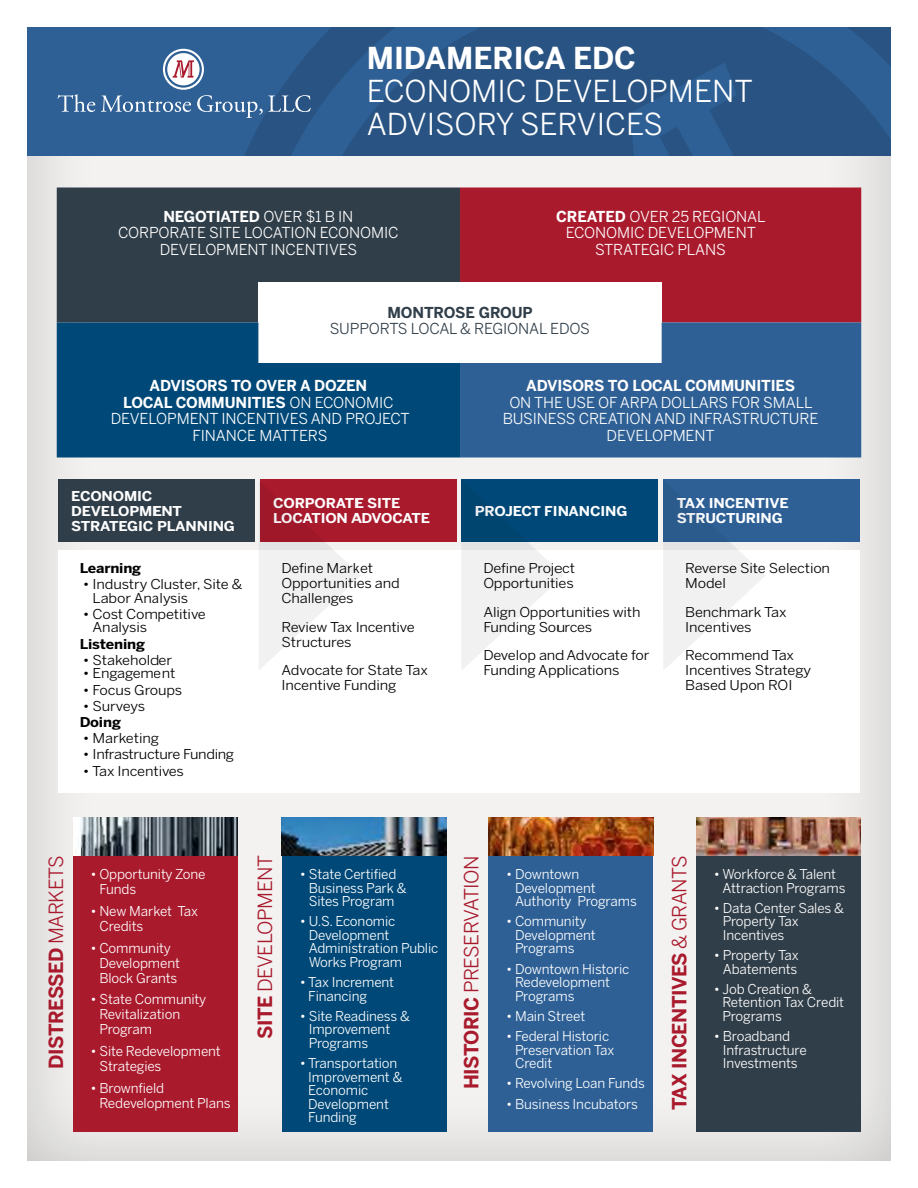
<style>
.page{position:relative;width:918px;height:1188px;background:#fff}
.page>*{position:absolute;margin:0;border:0;box-sizing:border-box;transform-origin:0 0}
.t1{font:30px/33px "Benton Sans";color:#fff}
.t2{font:700 30px "Benton Sans";color:#fff}
.t3{font:700 19.5px "Benton Sans";letter-spacing:-.025em;color:#a91a2d}
.t4{font:19.5px "Benton Sans";letter-spacing:-.025em;color:#a91a2d}
.t5{font:15px/16.5px "Benton Sans";letter-spacing:-.01em;color:#fff;text-align:center}
.t6{font:15px "Benton Sans";letter-spacing:-.01em;color:#303e49}
.t7{font:700 15px "Benton Sans";letter-spacing:-.01em;color:#fff}
.t8{font:700 15px "Benton Sans";letter-spacing:-.01em;color:#303e49}
.t9{font:13.5px/13.5px "Benton Sans";letter-spacing:-.01em;color:#fff}
.t10{font:13.5px/15px "Benton Sans";letter-spacing:-.01em;color:#000;scale:1.08 1}
.t11{font:700 13.5px/15px "Benton Sans";letter-spacing:-.01em;color:#fff;scale:1.08 1}
.t12{font:700 13.5px "Benton Sans";letter-spacing:-.01em;color:#000;scale:1.08 1}
.s1{font-weight:700}
.s2{font-weight:400}
</style>
<div class="page">
<div style="left:15px;top:26px;width:889px;height:1145px;background:#000;opacity:.2"></div>
<div style="left:27px;top:27px;width:864px;height:128px;background:#2e6095"></div>
<svg style="left:162px;top:27px;width:729px;height:128px"></svg>
<svg style="left:423px;top:62px;width:452px;height:93px"></svg>
<div style="left:58px;top:480px;width:197px;height:62px;background:#303e49"></div>
<div style="left:260px;top:550px;width:203px;height:243px;background:#fff"></div>
<div style="left:58px;top:550px;width:203px;height:243px;background:#fff"></div>
<div style="left:260px;top:480px;width:197px;height:62px;background:#a91a2d"></div>
<svg style="left:259px;top:480px;width:102px;height:190px"></svg>
<div style="left:461px;top:550px;width:204px;height:243px;background:#fff"></div>
<div style="left:461px;top:480px;width:197px;height:62px;background:#004877"></div>
<svg style="left:461px;top:542px;width:103px;height:127px"></svg>
<div style="left:663px;top:550px;width:197px;height:243px;background:#fff"></div>
<div style="left:663px;top:480px;width:197px;height:62px;background:#2e6095"></div>
<svg style="left:663px;top:542px;width:103px;height:128px"></svg>
<div style="left:57px;top:188px;width:403px;height:134px;background:#303e49"></div>
<div style="left:460px;top:188px;width:401px;height:134px;background:#a91a2d"></div>
<div style="left:258px;top:282px;width:404px;height:81px;background:#fff"></div>
<svg style="left:57px;top:322px;width:403px;height:136px;background:#26638b"></svg>
<svg style="left:460px;top:322px;width:401px;height:136px;fill:#2e6095"></svg>
<div style="left:73px;top:856px;width:165px;height:276px;background:#a91a2d"></div>
<img style="left:73px;top:817px;width:165px;height:39px">
<div style="left:282px;top:856px;width:165px;height:276px;background:#004877"></div>
<img style="left:282px;top:817px;width:165px;height:39px">
<div style="left:488px;top:856px;width:165px;height:276px;background:#2e6095"></div>
<img style="left:488px;top:817px;width:165px;height:39px">
<div style="left:696px;top:856px;width:165px;height:276px;background:#303e49"></div>
<img style="left:696px;top:817px;width:165px;height:39px">
<svg style="left:58px;top:94px;width:37px;height:18px"></svg>
<svg style="left:101px;top:95px;width:90px;height:17px"></svg>
<svg style="left:197px;top:95px;width:114px;height:23px"></svg>
<div style="left:167px;top:53px;width:33px;height:32px;background:#fff;border-radius:50%"></div>
<div style="left:163px;top:49px;width:41px;height:41px;border:2px solid #fff;border-radius:50%"></div>
<svg style="left:173px;top:60px;width:21px;height:18px"></svg>
<h1 class="t2" style="left:367px;top:40px;width:271px">MIDAMERICA EDC</h1>
<h1 class="t1" style="left:367px;top:74px;width:388px">ECONOMIC DEVELOPMENT<br>ADVISORY SERVICES</h1>
<p class="t5" style="left:118px;top:208px;width:282px"><span class="s1">NEGOTIATED</span> OVER $1 B IN<br>CORPORATE SITE LOCATION ECONOMIC<br>DEVELOPMENT INCENTIVES</p>
<p class="t5" style="left:556px;top:208px;width:211px"><span class="s1">CREATED</span> OVER 25 REGIONAL<br>ECONOMIC DEVELOPMENT<br>STRATEGIC PLANS</p>
<p class="t8" style="left:388px;top:303px;width:147px">MONTROSE GROUP</p>
<p class="t6" style="left:330px;top:320px;width:262px">SUPPORTS LOCAL &amp; REGIONAL EDOS</p>
<p class="t5" style="left:111px;top:377px;width:301px"><span class="s1">ADVISORS TO OVER A DOZEN<br>LOCAL COMMUNITIES</span> ON ECONOMIC<br>DEVELOPMENT INCENTIVES AND PROJECT<br>FINANCE MATTERS</p>
<p class="t7" style="left:526px;top:377px;width:270px">ADVISORS TO LOCAL COMMUNITIES</p>
<p class="t5" style="left:503px;top:394px;width:317px">ON THE USE OF ARPA DOLLARS FOR SMALL<br>BUSINESS CREATION AND INFRASTRUCTURE<br>DEVELOPMENT</p>
<p class="t11" style="left:71px;top:488px;width:153px">ECONOMIC<br>DEVELOPMENT<br>STRATEGIC PLANNING</p>
<p class="t12" style="left:80px;top:560px;width:59px">Learning</p>
<p class="t10" style="left:93px;top:577px;width:140px;line-height:13.5px;text-indent:-10px">• Industry Cluster, Site &amp;<br>Labor Analysis</p>
<p class="t10" style="left:93px;top:607px;width:106px;line-height:13.5px;text-indent:-10px">• Cost Competitive<br>Analysis</p>
<p class="t12" style="left:80px;top:636px;width:62px">Listening</p>
<p class="t10" style="left:83px;top:652px;width:84px">• Stakeholder</p>
<p class="t10" style="left:83px;top:666px;width:87px">• Engagement</p>
<p class="t10" style="left:83px;top:682px;width:94px">• Focus Groups</p>
<p class="t10" style="left:83px;top:698px;width:59px">• Surveys</p>
<p class="t12" style="left:80px;top:714px;width:40px">Doing</p>
<p class="t10" style="left:83px;top:731px;width:72px">• Marketing</p>
<p class="t10" style="left:83px;top:747px;width:142px">• Infrastructure Funding</p>
<p class="t10" style="left:83px;top:763px;width:95px">• Tax Incentives</p>
<p class="t11" style="left:273px;top:496px;width:147px">CORPORATE SITE<br>LOCATION ADVOCATE</p>
<p class="t10" style="left:282px;top:560px;width:111px">Define Market<br>Opportunities and<br>Challenges</p>
<p class="t10" style="left:282px;top:619px;width:125px">Review Tax Incentive<br>Structures</p>
<p class="t10" style="left:282px;top:662px;width:137px">Advocate for State Tax<br>Incentive Funding</p>
<p class="t11" style="left:475px;top:503px;width:143px">PROJECT FINANCING</p>
<p class="t10" style="left:483px;top:560px;width:86px">Define Project<br>Opportunities</p>
<p class="t10" style="left:483px;top:604px;width:147px">Align Opportunities with<br>Funding Sources</p>
<p class="t10" style="left:483px;top:647px;width:155px">Develop and Advocate for<br>Funding Applications</p>
<p class="t11" style="left:677px;top:496px;width:105px">TAX INCENTIVE<br>STRUCTURING</p>
<p class="t10" style="left:685px;top:560px;width:136px">Reverse Site Selection<br>Model</p>
<p class="t10" style="left:685px;top:604px;width:95px">Benchmark Tax<br>Incentives</p>
<p class="t10" style="left:685px;top:647px;width:118px">Recommend Tax<br>Incentives Strategy<br>Based Upon ROI</p>
<h2 class="t3" style="left:44px;top:1069px;width:215px;rotate:-90deg">DISTRESSED <span class="s2">MARKETS</span></h2>
<p class="t9" style="left:99px;top:866px;width:108px;line-height:15px;text-indent:-9px">• Opportunity Zone<br>Funds</p>
<p class="t9" style="left:99px;top:903px;width:100px;line-height:15px;text-indent:-9px">• New Market Tax<br>Credits</p>
<p class="t9" style="left:99px;top:940px;width:82px;line-height:15px;text-indent:-9px">• Community<br>Development<br>Block Grants</p>
<p class="t9" style="left:99px;top:992px;width:108px;line-height:15px;text-indent:-9px">• State Community<br>Revitalization<br>Program</p>
<p class="t9" style="left:99px;top:1043px;width:123px;line-height:15px;text-indent:-9px">• Site Redevelopment<br>Strategies</p>
<p class="t9" style="left:99px;top:1080px;width:133px;line-height:15px;text-indent:-9px">• Brownfield<br>Redevelopment Plans</p>
<h2 class="t4" style="left:254px;top:1039px;width:186px;rotate:-90deg"><span class="s1">SITE</span> DEVELOPMENT</h2>
<p class="t9" style="left:309px;top:867px;width:99px;text-indent:-9px">• State Certified<br>Business Park &amp;<br>Sites Program</p>
<p class="t9" style="left:309px;top:914px;width:131px;text-indent:-9px">• U.S. Economic<br>Development<br>Administration Public<br>Works Program</p>
<p class="t9" style="left:308px;top:975px;width:87px;text-indent:-9px">• Tax Increment<br>Financing</p>
<p class="t9" style="left:309px;top:1009px;width:103px;text-indent:-9px">• Site Readiness &amp;<br>Improvement<br>Programs</p>
<p class="t9" style="left:308px;top:1056px;width:96px;text-indent:-9px">• Transportation<br>Improvement &amp;<br>Economic<br>Development<br>Funding</p>
<h2 class="t3" style="left:668px;top:1110px;width:256px;rotate:-90deg">TAX INCENTIVES <span class="s2">&amp; GRANTS</span></h2>
<h2 class="t4" style="left:460px;top:1089px;width:235px;rotate:-90deg"><span class="s1">HISTORIC</span> PRESERVATION</h2>
<p class="t9" style="left:722px;top:867px;width:125px;text-indent:-9px">• Workforce &amp; Talent<br>Attraction Programs</p>
<p class="t9" style="left:515px;top:867px;width:123px;text-indent:-9px">• Downtown<br>Development<br>Authority Programs</p>
<p class="t9" style="left:515px;top:914px;width:82px;text-indent:-9px">• Community<br>Development<br>Programs</p>
<p class="t9" style="left:515px;top:962px;width:116px;text-indent:-9px">• Downtown Historic<br>Redevelopment<br>Programs</p>
<p class="t9" style="left:506px;top:1009px;width:81px">• Main Street</p>
<p class="t9" style="left:515px;top:1029px;width:101px;text-indent:-9px">• Federal Historic<br>Preservation Tax<br>Credit</p>
<p class="t9" style="left:506px;top:1076px;width:140px">• Revolving Loan Funds</p>
<p class="t9" style="left:506px;top:1097px;width:133px">• Business Incubators</p>
<p class="t9" style="left:723px;top:901px;width:122px;text-indent:-9px">• Data Center Sales &amp;<br>Property Tax<br>Incentives</p>
<p class="t9" style="left:714px;top:948px;width:86px;text-align:center">• Property Tax<br>Abatements</p>
<p class="t9" style="left:722px;top:982px;width:123px;text-indent:-9px">• Job Creation &amp;<br>Retention Tax Credit<br>Programs</p>
<p class="t9" style="left:723px;top:1029px;width:85px;text-indent:-9px">• Broadband<br>Infrastructure<br>Investments</p>
</div>
